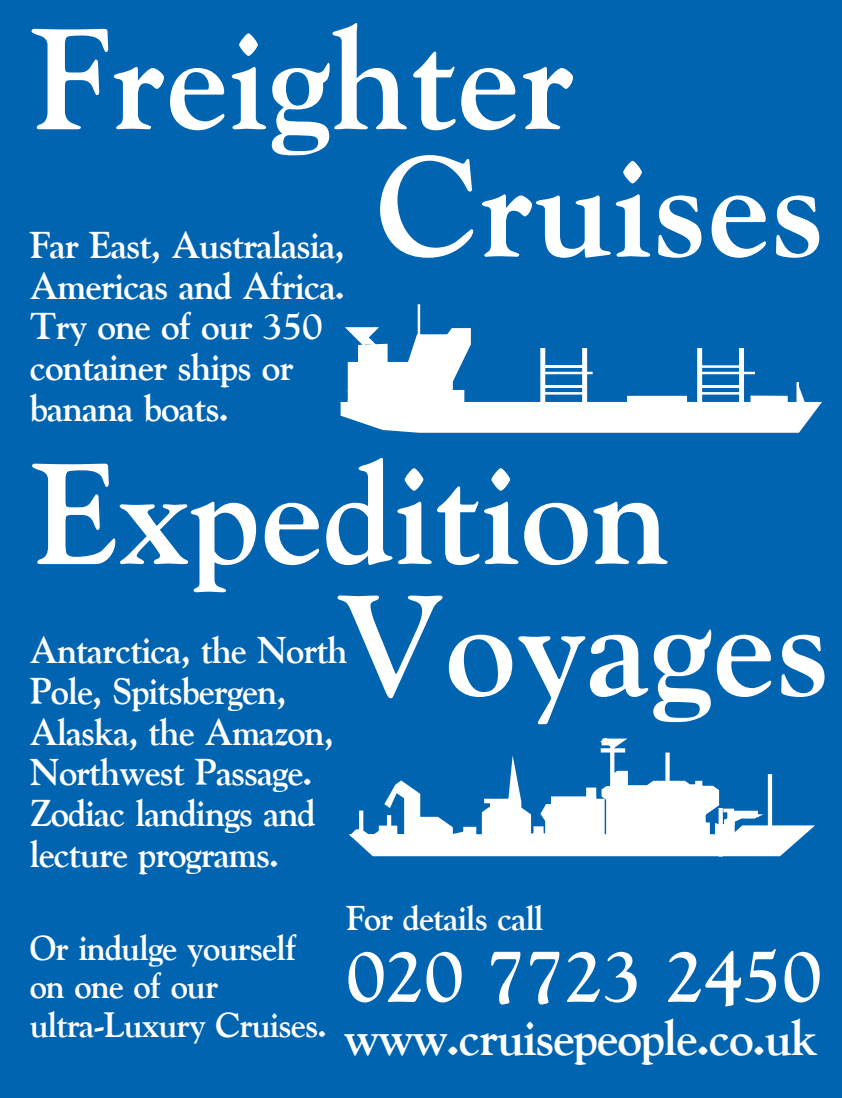
<style>
.page{position:relative;width:842px;height:1098px;background:#fff}
.page>*{position:absolute;margin:0;border:0;box-sizing:border-box;transform-origin:0 0}
.t1{font:700 141.6px/127.5px "Gilde";color:#fff}
.t2{font:700 73.5px "Gilde";letter-spacing:-.01em;color:#fff}
.t3{font:700 49.5px "Gilde";letter-spacing:-.03em;color:#fff}
.t4{font:700 37.2px/40.5px "Gilde";letter-spacing:-.03em;color:#fff}
.t5{font:700 35.1px/38.4px "Gilde";letter-spacing:-.03em;color:#fff}
.t6{font:700 34.2px "Gilde";letter-spacing:-.03em;color:#fff}
</style>
<div class="page">
<div style="left:3px;top:3px;width:836px;height:1091px;background:#0164b1"></div>
<div style="left:0;top:0;width:842px;height:1097px;border:5px solid #0164b1"></div>
<svg style="left:340px;top:326px;width:482px;height:107px"></svg>
<div style="left:349px;top:391px;width:114px;height:10px;background:#fff"></div>
<div style="left:348px;top:390px;width:116px;height:12px;border:2px solid #fff"></div>
<hr style="left:418px;top:305px;width:2px;height:50px;background:#fff">
<hr style="left:700px;top:365px;width:41px;height:3px;background:#fff">
<hr style="left:543px;top:365px;width:42px;height:3px;background:#fff">
<hr style="left:543px;top:371px;width:48px;height:3px;background:#fff">
<hr style="left:700px;top:371px;width:54px;height:3px;background:#fff">
<svg style="left:349px;top:737px;width:466px;height:120px"></svg>
<svg style="left:603px;top:748px;width:20px;height:4px"></svg>
<h1 class="t1" style="left:377px;top:13px;width:450px;text-indent:-345px">Freighter<br>Cruises</h1>
<p class="t4" style="left:30px;top:224px;width:317px">Far East, Australasia,<br>Americas and Africa.<br>Try one of our 350 container ships or banana boats.</p>
<h1 class="t1" style="left:32px;top:447px;width:640px">Expedition</h1>
<h1 class="t1" style="left:335px;top:579px;width:497px">Voyages</h1>
<p class="t4" style="left:30px;top:629px;width:320px">Antarctica, the North<br>Pole, Spitsbergen,<br>Alaska, the Amazon,<br>Northwest Passage.<br>Zodiac landings and lecture programs.</p>
<p class="t5" style="left:30px;top:927px;width:299px">Or indulge yourself on one of our ultra-Luxury Cruises.</p>
<p class="t6" style="left:346px;top:897px;width:199px">For details call</p>
<h2 class="t2" style="left:346px;top:931px;width:477px">020 7723 2450</h2>
<h3 class="t3" style="left:344px;top:1007px;width:476px">www.cruisepeople.co.uk</h3>
</div>
